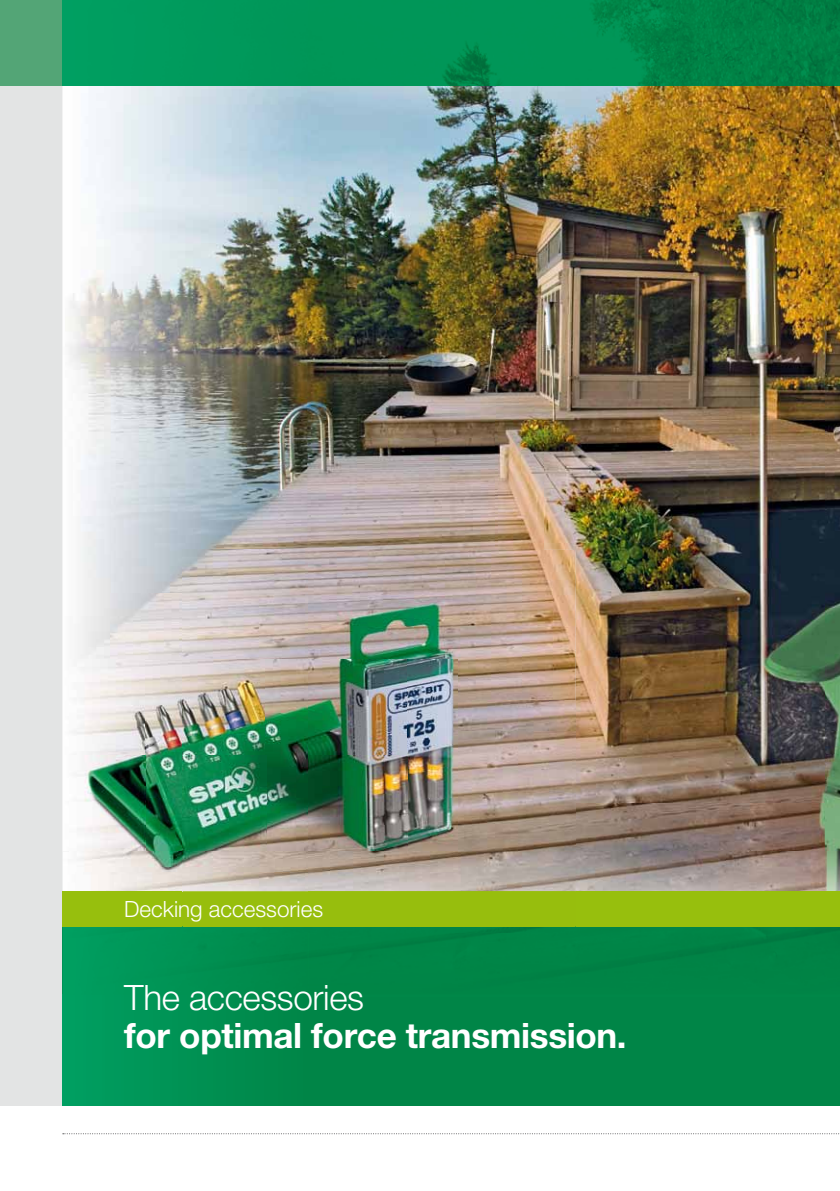
<style>
.page{position:relative;width:840px;height:1191px;background:#fff}
.page>*{position:absolute;margin:0;border:0;box-sizing:border-box;transform-origin:0 0}
.t1{font:700 35px "Helvetica Neue LT Pro";letter-spacing:-.01em;color:#fff}
.t2{font:300 35px "Helvetica Neue LT Pro";letter-spacing:-.01em;color:#fff}
.t3{font:300 22.4px "Helvetica Neue LT Pro";color:#fff}
</style>
<div class="page">
<div style="left:0;top:0;width:839px;height:1105px;background:#e3e4e4"></div>
<img style="left:495px;top:86px;width:329px;height:334px">
<img style="left:307px;top:86px;width:188px;height:464px">
<img style="left:543px;top:420px;width:281px;height:383px">
<img style="left:495px;top:420px;width:48px;height:130px">
<img style="left:575px;top:803px;width:249px;height:88px">
<img style="left:824px;top:86px;width:15px;height:805px">
<img style="left:62px;top:85px;width:49px;height:806px">
<img style="left:111px;top:86px;width:196px;height:508px">
<img style="left:111px;top:594px;width:71px;height:66px">
<img style="left:63px;top:851px;width:119px;height:40px">
<svg style="left:63px;top:1133px;width:777px;height:1px"></svg>
<div style="left:0;top:0;width:62px;height:85px;background:#53a576"></div>
<img style="left:62px;top:0;width:777px;height:85px">
<img style="left:307px;top:85px;width:517px;height:1px">
<svg style="left:824px;top:85px;width:15px;height:1px"></svg>
<img style="left:63px;top:85px;width:244px;height:1px">
<div style="left:307px;top:994px;width:532px;height:111px;background:#008547"></div>
<div style="left:307px;top:927px;width:532px;height:67px;background:#008446"></div>
<img style="left:62px;top:927px;width:245px;height:178px">
<div style="left:62px;top:891px;width:777px;height:36px;background:#97bf0d"></div>
<img style="left:70px;top:660px;width:387px;height:211px">
<img style="left:307px;top:550px;width:268px;height:151px">
<img style="left:457px;top:700px;width:118px;height:151px">
<img style="left:182px;top:549px;width:125px;height:111px">
<img style="left:307px;top:851px;width:268px;height:40px">
<img style="left:182px;top:871px;width:125px;height:20px">
<img style="left:182px;top:891px;width:393px;height:42px">
<svg style="left:835px;top:0;width:5px;height:7px"></svg>
<p class="t3" style="left:124px;top:895px;width:200px">Decking accessories</p>
<p class="t2" style="left:124px;top:976px;width:241px">The accessories</p>
<p class="t1" style="left:124px;top:1013px;width:503px">for optimal force transmission.</p>
</div>
